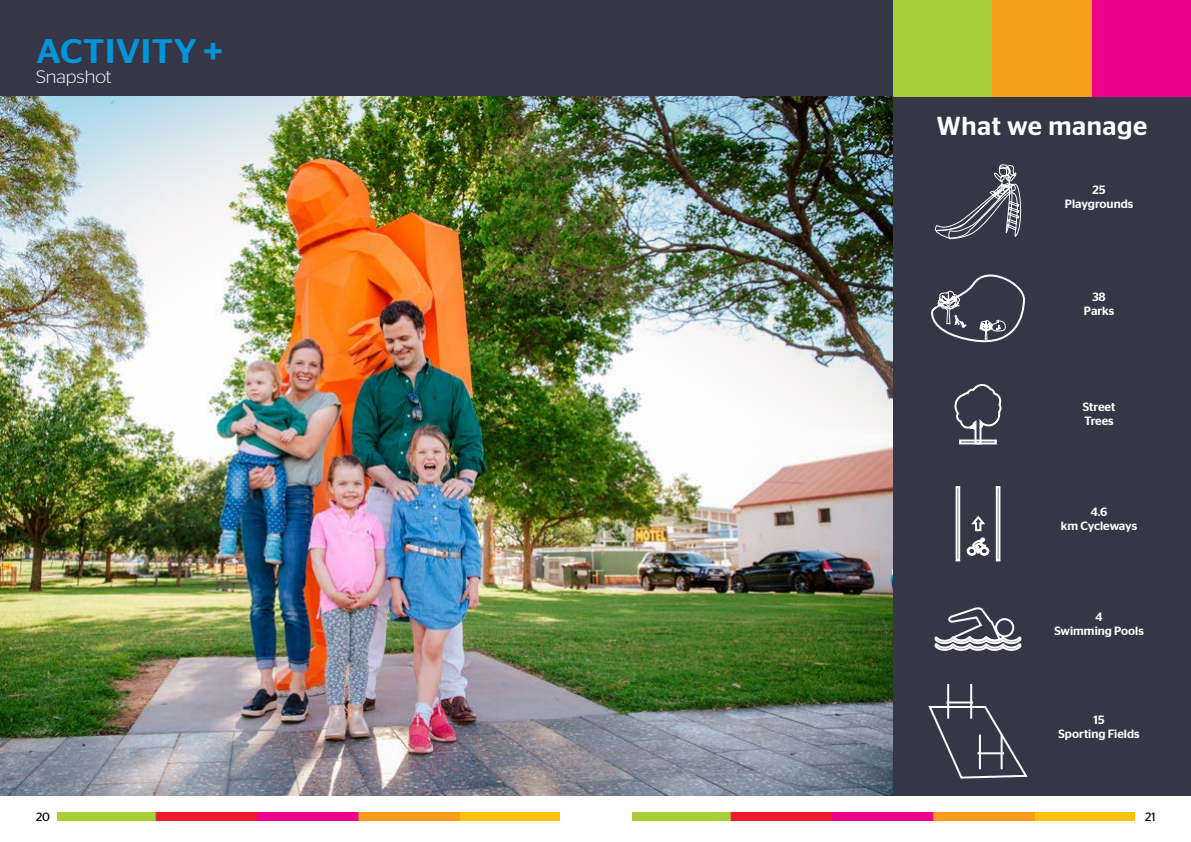
<style>
.page{position:relative;width:1191px;height:842px;background:#fff}
.page>*{position:absolute;margin:0;border:0;box-sizing:border-box;transform-origin:0 0}
.t1{font:500 34px "Stag Sans";letter-spacing:.02em;color:#0095da;scale:1.07 1}
.t2{font:500 26px "Stag Sans";letter-spacing:.025em;color:#fff}
.t3{font:300 18px "Stag Sans";color:#fff;scale:1.07 1}
.t4{font:500 12px/14px "Stag Sans";color:#fff;text-align:center}
.t5{font:12px "Stag Sans";color:#000}
</style>
<div class="page">
<div style="left:0;top:0;width:1191px;height:97px;background:#353746"></div>
<img style="left:58px;top:813px;width:501px;height:8px">
<img style="left:632px;top:813px;width:502px;height:8px">
<div style="left:1091px;top:0;width:100px;height:97px;background:#ec008c"></div>
<div style="left:893px;top:0;width:99px;height:97px;background:#a6ce39"></div>
<div style="left:992px;top:0;width:100px;height:97px;background:#f99d1c"></div>
<img style="left:0;top:97px;width:893px;height:699px">
<div style="left:893px;top:97px;width:298px;height:699px;background:#353746"></div>
<svg style="left:934px;top:607px;width:88px;height:44px"></svg>
<div style="left:995px;top:618px;width:19px;height:19px;border:2px solid #fff;border-radius:50%"></div>
<svg style="left:928px;top:704px;width:100px;height:75px"></svg>
<hr style="left:979px;top:734px;width:2px;height:35px;background:#fff">
<hr style="left:1000px;top:734px;width:2px;height:35px;background:#fff">
<hr style="left:977px;top:752px;width:27px;height:2px;background:#fff">
<hr style="left:947px;top:684px;width:2px;height:35px;background:#fff">
<hr style="left:970px;top:684px;width:2px;height:35px;background:#fff">
<hr style="left:946px;top:701px;width:27px;height:2px;background:#fff">
<svg style="left:934px;top:164px;width:88px;height:75px"></svg>
<svg style="left:931px;top:274px;width:94px;height:69px"></svg>
<div style="left:955px;top:486px;width:5px;height:75px;border:2px solid #fff"></div>
<div style="left:995px;top:486px;width:5px;height:75px;border:2px solid #fff"></div>
<svg style="left:966px;top:515px;width:24px;height:41px"></svg>
<svg style="left:955px;top:384px;width:47px;height:61px"></svg>
<div style="left:959px;top:439px;width:37px;height:5px;border:2px solid #fff"></div>
<h1 class="t1" style="left:36px;top:32px;width:176px">ACTIVITY +</h1>
<h3 class="t3" style="left:36px;top:66px;width:72px">Snapshot</h3>
<h2 class="t2" style="left:936px;top:111px;width:212px">What we manage</h2>
<p class="t4" style="left:1064px;top:183px;width:70px">25<br>Playgrounds</p>
<p class="t4" style="left:1084px;top:289px;width:32px">38<br>Parks</p>
<p class="t4" style="left:1082px;top:400px;width:34px;text-align:left">Street<br>Trees</p>
<p class="t4" style="left:1061px;top:505px;width:78px">4.6<br>km Cycleways</p>
<p class="t4" style="left:1054px;top:610px;width:91px">4<br>Swimming Pools</p>
<p class="t4" style="left:1058px;top:712px;width:83px">15<br>Sporting Fields</p>
<p class="t5" style="left:36px;top:810px;width:16px">20</p>
<p class="t5" style="left:1145px;top:810px;width:12px">21</p>
</div>
